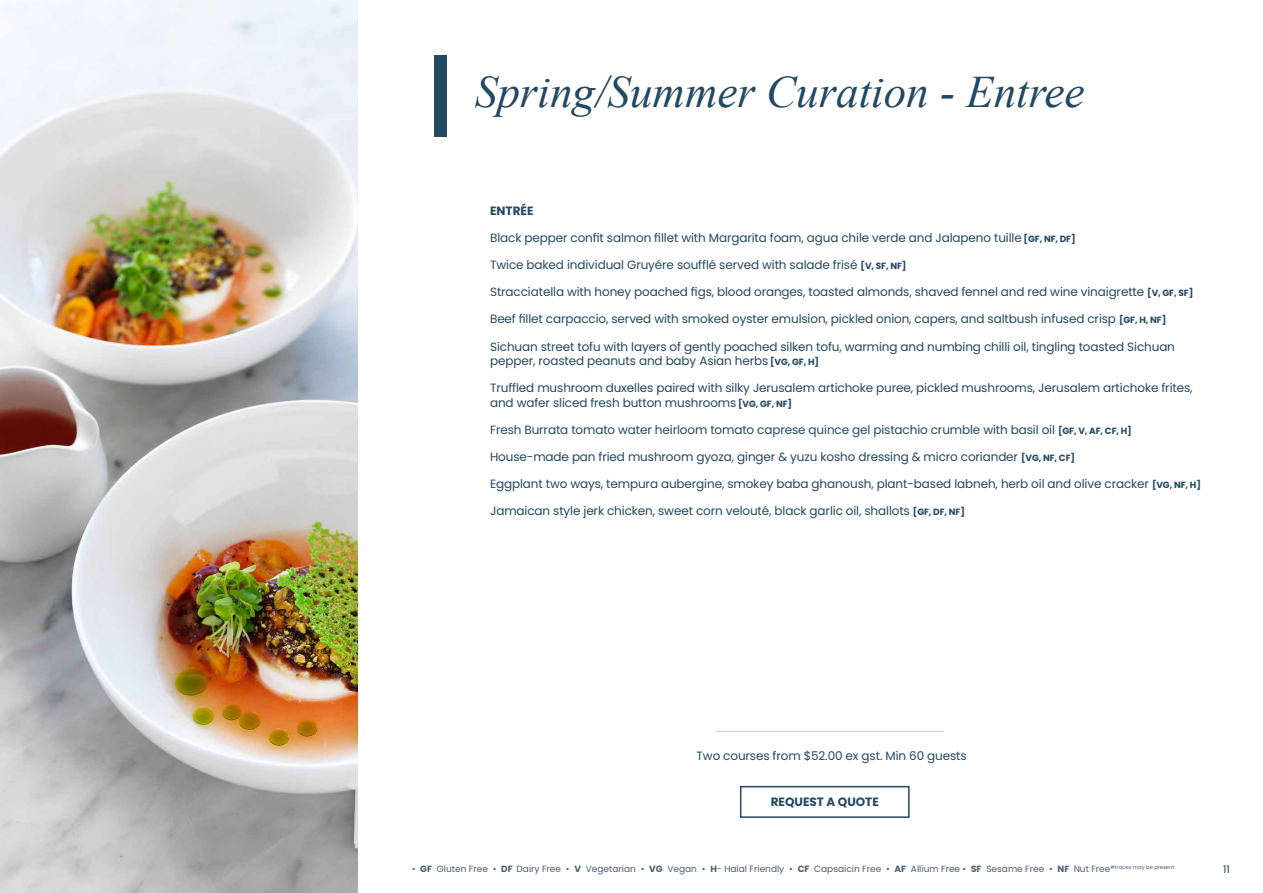
<style>
.page{position:relative;width:1263px;height:893px;background:#fff}
.page>*{position:absolute;margin:0;border:0;box-sizing:border-box;transform-origin:0 0}
.t1{font:italic 45px "Times New Roman";color:#234862}
.t2{font:12px/14.4px "Poppins";letter-spacing:-.01em;color:#234862}
.t3{font:700 12px "Poppins";color:#234862}
.t4{font:10.5px "Poppins";color:#234862}
.t5{font:9px "Poppins";color:#4b5e76}
.s1{font-weight:700;font-size:9px}
.s2{font-weight:700}
</style>
<div class="page">
<div style="left:434px;top:55px;width:12px;height:82px;background:#234862"></div>
<img style="left:0;top:0;width:357px;height:893px">
<hr style="left:715px;top:731px;width:229px;height:1px;background:#cfd1d8">
<div style="left:740px;top:786px;width:170px;height:32px;border:2px solid #234862"></div>
<h1 class="t1" style="left:475px;top:61px;width:611px">Spring/Summer Curation - Entree</h1>
<p class="t3" style="left:490px;top:204px;width:45px">ENTRÉE</p>
<p class="t2" style="left:490px;top:231px;width:587px">Black pepper confit salmon fillet with Margarita foam, agua chile verde and Jalapeno tuille <span class="s1">[GF, NF, DF]</span></p>
<p class="t2" style="left:490px;top:258px;width:418px">Twice baked individual Gruyére soufflé served with salade frisé <span class="s1">[V, SF, NF]</span></p>
<p class="t2" style="left:490px;top:285px;width:705px">Stracciatella with honey poached figs, blood oranges, toasted almonds, shaved fennel and red wine vinaigrette <span class="s1">[V, GF, SF]</span></p>
<p class="t2" style="left:490px;top:312px;width:678px">Beef fillet carpaccio, served with smoked oyster emulsion, pickled onion, capers, and saltbush infused crisp <span class="s1">[GF, H, NF]</span></p>
<p class="t2" style="left:490px;top:339px;width:686px">Sichuan street tofu with layers of gently poached silken tofu, warming and numbing chilli oil, tingling toasted Sichuan pepper, roasted peanuts and baby Asian herbs <span class="s1">[VG, GF, H]</span></p>
<p class="t2" style="left:490px;top:381px;width:704px">Truffled mushroom duxelles paired with silky Jerusalem artichoke puree, pickled mushrooms, Jerusalem artichoke frites, and wafer sliced fresh button mushrooms <span class="s1">[VG, GF, NF]</span></p>
<p class="t2" style="left:490px;top:422px;width:643px">Fresh Burrata tomato water heirloom tomato caprese quince gel pistachio crumble with basil oil <span class="s1">[GF, V, AF, CF, H]</span></p>
<p class="t2" style="left:490px;top:449px;width:586px">House-made pan fried mushroom gyoza, ginger &amp; yuzu kosho dressing &amp; micro coriander <span class="s1">[VG, NF, CF]</span></p>
<p class="t2" style="left:490px;top:477px;width:712px">Eggplant two ways, tempura aubergine, smokey baba ghanoush, plant-based labneh, herb oil and olive cracker <span class="s1">[VG, NF, H]</span></p>
<p class="t2" style="left:490px;top:504px;width:476px">Jamaican style jerk chicken, sweet corn velouté, black garlic oil, shallots <span class="s1">[GF, DF, NF]</span></p>
<p class="t2" style="left:696px;top:749px;width:272px">Two courses from $52.00 ex gst. Min 60 guests</p>
<p class="t3" style="left:771px;top:795px;width:110px">REQUEST A QUOTE</p>
<p class="t5" style="left:412px;top:863px;width:764px">• <span class="s2">GF</span> Gluten Free • <span class="s2">DF</span> Dairy Free • <span class="s2">V</span> Vegetarian • <span class="s2">VG</span> Vegan • <span class="s2">H</span>- Halal Friendly • <span class="s2">CF</span> Capsaicin Free • <span class="s2">AF</span> Allium Free • <span class="s2">SF</span> Sesame Free • <span class="s2">NF</span> Nut Free<sup>#traces</sup> <sup>may</sup> <sup>be</sup> <sup>present</sup></p>
<p class="t4" style="left:1223px;top:863px;width:8px">11</p>
</div>
